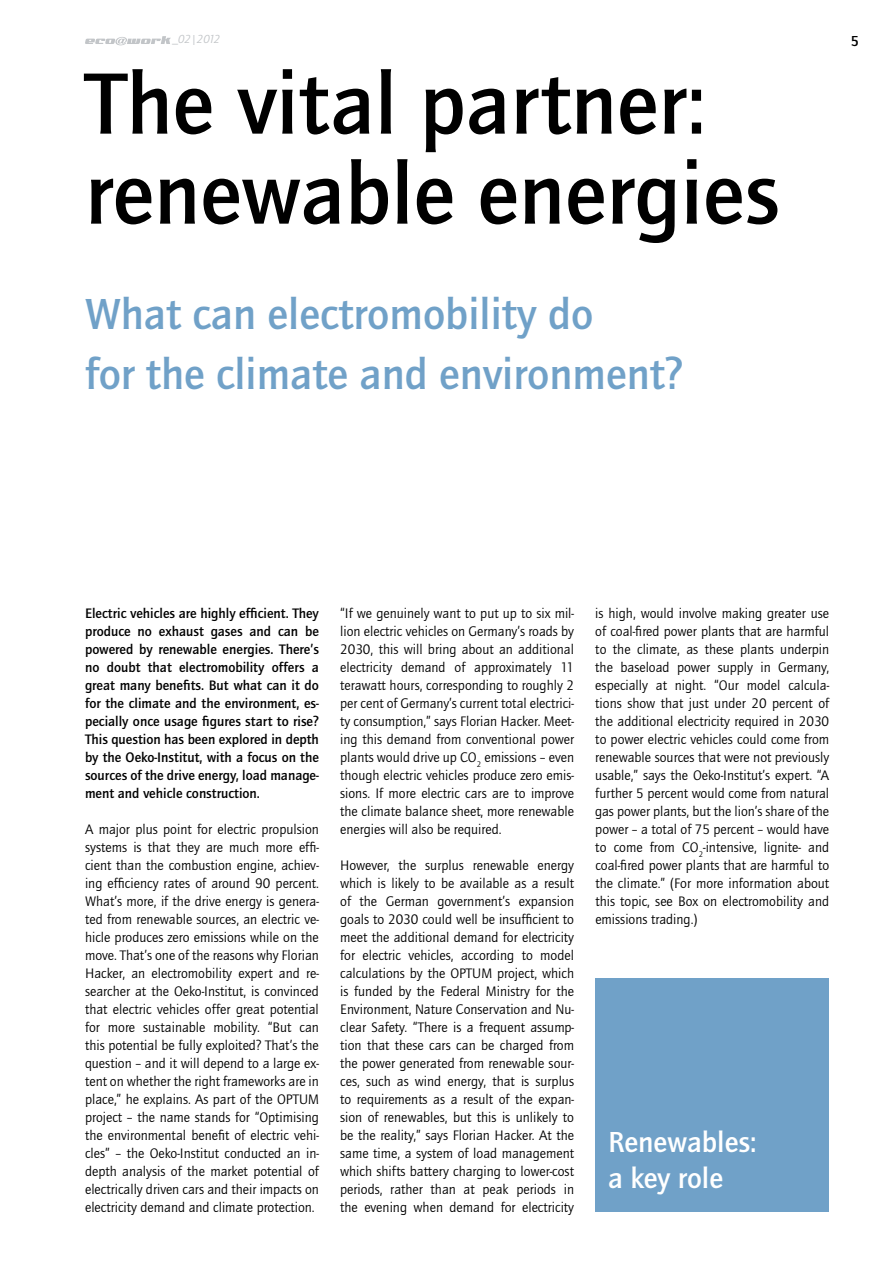
<style>
.page{position:relative;width:893px;height:1263px;background:#fff}
.page>*{position:absolute;margin:0;border:0;box-sizing:border-box;transform-origin:0 0}
.t1{font:700 90px/90px "Quay Itc T";color:#000}
.t2{font:700 45px/60px "Quay Itc T";color:#70a1c8}
.t3{font:700 30px/36px "Quay Itc T";color:#fff}
.t4{font:700 15px "Quay Itc T";color:#000}
.t5{font:14.25px/18px "Quay Itc T";color:#000;text-align:justify}
.t6{font:700 14.25px/18px "Quay Itc T";color:#000;text-align:justify}
.t7{font:italic 12px "Quay Itc T";letter-spacing:-.04em;color:#c2c5c8}
.s1{font-style:normal}
</style>
<div class="page">
<div style="left:595px;top:978px;width:234px;height:234px;background:#70a1c8"></div>
<svg style="left:85px;top:36px;width:86px;height:9px"></svg>
<p class="t7" style="left:172px;top:33px;width:50px"><span class="s1">_</span>02|2012</p>
<h1 class="t1" style="left:85px;top:58px;width:696px">The vital partner: renewable energies</h1>
<h2 class="t2" style="left:85px;top:284px;width:600px">What can electromobility do<br>for the climate and environment?</h2>
<p class="t4" style="left:851px;top:32px;width:10px">5</p>
<p class="t6" style="left:85px;top:604px;width:235px">Electric vehicles are highly efficient. They produce no exhaust gases and can be powered by renewable energies. There’s no doubt that electromobility offers a great many benefits. But what can it do for the climate and the environment, es&shy;pecially once usage figures start to rise?<br>This question has been explored in depth by the Oeko-Institut, with a focus on the sources of the drive energy, load manage&shy;ment and vehicle construction.</p>
<p class="t5" style="left:85px;top:820px;width:235px">A major plus point for electric propulsion systems is that they are much more effi&shy;cient than the combustion engine, achiev&shy;ing efficiency rates of around 90 percent.<br>What’s more, if the drive energy is genera&shy;ted from renewable sources, an electric ve&shy;hicle produces zero emissions while on the move. That’s one of the reasons why Florian Hacker, an electromobility expert and re&shy;searcher at the Oeko-Institut, is convinced that electric vehicles offer great potential for more sustainable mobility. “But can this potential be fully exploited? That’s the question – and it will depend to a large ex&shy;tent on whether the right frameworks are in place,” he explains. As part of the OPTUM project – the name stands for “Optimising the environmental benefit of electric vehi&shy;cles” – the Oeko-Institut conducted an in&shy;depth analysis of the market potential of electrically driven cars and their impacts on electricity demand and climate protection.</p>
<p class="t5" style="left:340px;top:604px;width:235px">“If we genuinely want to put up to six mil&shy;lion electric vehicles on Germany’s roads by 2030, this will bring about an additional electricity demand of approximately 11 terawatt hours, corresponding to roughly 2 per cent of Germany’s current total electrici&shy;ty consumption,” says Florian Hacker. Meet&shy;ing this demand from conventional power plants would drive up CO<sub>2</sub> emissions – even though electric vehicles produce zero emis&shy;sions. If more electric cars are to improve the climate balance sheet, more renewable energies will also be required.</p>
<p class="t5" style="left:340px;top:856px;width:235px">However, the surplus renewable energy which is likely to be available as a result of the German government’s expansion goals to 2030 could well be insufficient to meet the additional demand for electricity for electric vehicles, according to model calculations by the OPTUM project, which is funded by the Federal Ministry for the Environment, Nature Conservation and Nu&shy;clear Safety. “There is a frequent assump&shy;tion that these cars can be charged from the power generated from renewable sour&shy;ces, such as wind energy, that is surplus to requirements as a result of the expan&shy;sion of renewables, but this is unlikely to be the reality,” says Florian Hacker. At the same time, a system of load management which shifts battery charging to lower-cost periods, rather than at peak periods in the evening when demand for electricity</p>
<p class="t5" style="left:595px;top:604px;width:235px">is high, would involve making greater use of coal-fired power plants that are harmful to the climate, as these plants underpin the baseload power supply in Germany, especially at night. “Our model calcula&shy;tions show that just under 20 percent of the additional electricity required in 2030 to power electric vehicles could come from renewable sources that were not previously usable,” says the Oeko-Institut’s expert. “A further 5 percent would come from natural gas power plants, but the lion’s share of the power – a total of 75 percent – would have to come from CO<sub>2</sub>-intensive, lignite- and coal-fired power plants that are harmful to the climate.” (For more information about this topic, see Box on electromobility and emissions trading.)</p>
<h3 class="t3" style="left:608px;top:1123px;width:150px">Renewables: a key role</h3>
</div>
